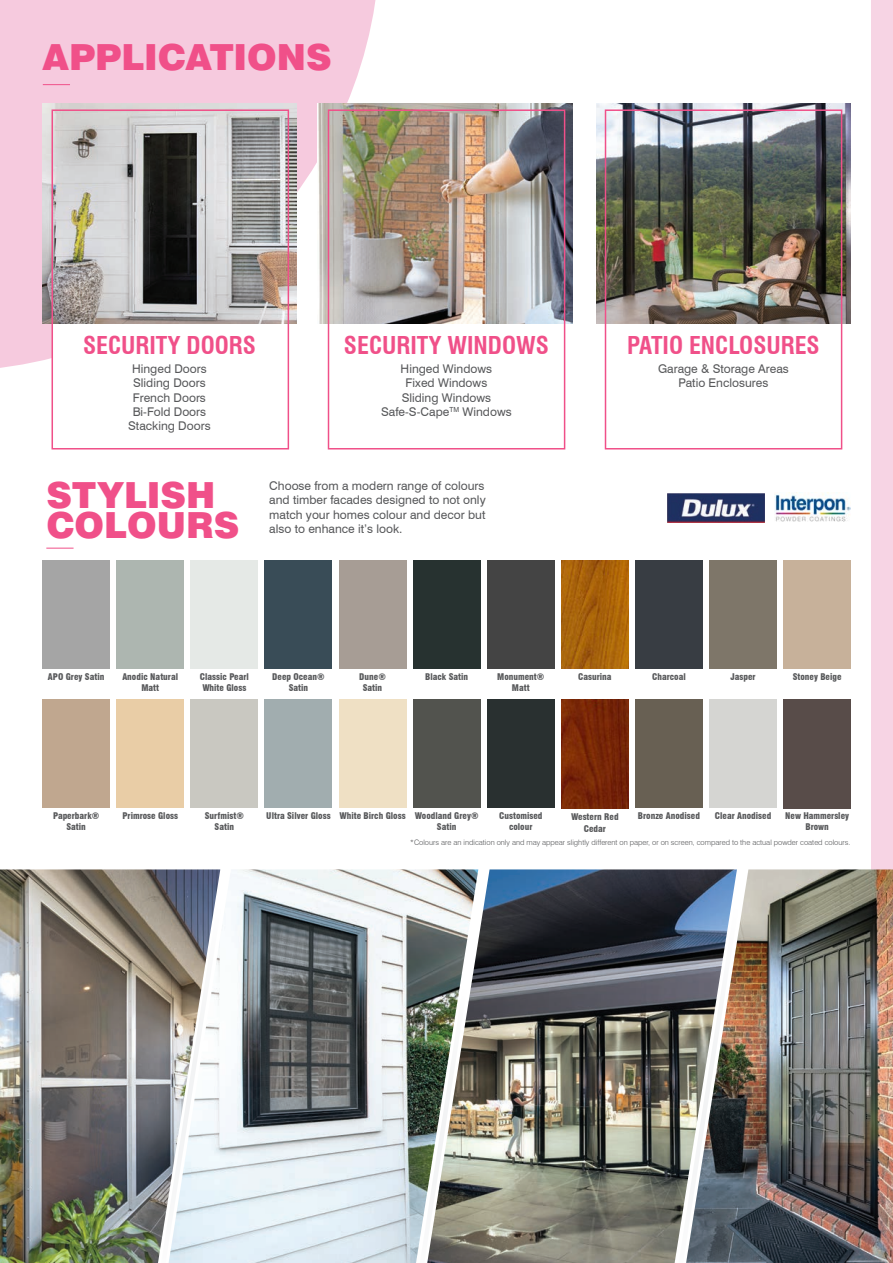
<style>
.page{position:relative;width:893px;height:1263px;background:#fff}
.page>*{position:absolute;margin:0;border:0;box-sizing:border-box;transform-origin:0 0}
.t1{font:900 36px/30px "Swiss 721";color:#f05089}
.t2{font:700 condensed 24px "Swiss 721 BT";color:#f05089}
.t3{font:12px/14.4px "Swiss 721 BT";color:#57585a;text-align:center}
.t4{font:900 condensed 9px/10.8px "Swiss 721 BT";color:#57585a;text-align:center}
.t5{font:300 7.5px "Swiss 721 BT";color:#57585a}
</style>
<div class="page">
<div style="left:872px;top:0;width:21px;height:1263px;background:#f7d4e4"></div>
<img style="left:0;top:869px;width:169px;height:394px">
<img style="left:741px;top:869px;width:152px;height:394px">
<img style="left:169px;top:869px;width:258px;height:394px">
<img style="left:427px;top:869px;width:310px;height:394px">
<svg style="left:155px;top:905px;width:69px;height:358px"></svg>
<img style="left:673px;top:905px;width:68px;height:358px">
<img style="left:414px;top:986px;width:56px;height:277px">
<svg style="left:0;top:0;width:380px;height:371px;background:#f6d0e1"></svg>
<div style="left:328px;top:110px;width:236px;height:339px;background:#fff"></div>
<div style="left:52px;top:110px;width:236px;height:339px;background:#fff"></div>
<img style="left:596px;top:104px;width:255px;height:219px">
<img style="left:318px;top:104px;width:254px;height:219px">
<img style="left:42px;top:104px;width:255px;height:219px">
<div style="left:52px;top:109px;width:237px;height:340px;border:2px solid #f05089"></div>
<div style="left:328px;top:109px;width:237px;height:340px;border:2px solid #f05089"></div>
<div style="left:605px;top:109px;width:237px;height:340px;border:2px solid #f05089"></div>
<svg style="left:43px;top:84px;width:27px;height:1px"></svg>
<svg style="left:46px;top:548px;width:28px;height:1px"></svg>
<div style="left:43px;top:560px;width:67px;height:109px;background:#a5a5a5"></div>
<img style="left:561px;top:560px;width:67px;height:109px">
<div style="left:117px;top:560px;width:67px;height:109px;background:#adb6b0"></div>
<img style="left:561px;top:700px;width:67px;height:108px">
<div style="left:191px;top:560px;width:67px;height:109px;background:#e5e9e6"></div>
<div style="left:265px;top:560px;width:67px;height:109px;background:#394c57"></div>
<div style="left:339px;top:560px;width:67px;height:109px;background:#a79d95"></div>
<div style="left:413px;top:560px;width:67px;height:109px;background:#273230"></div>
<div style="left:635px;top:560px;width:67px;height:109px;background:#383d43"></div>
<div style="left:487px;top:560px;width:67px;height:109px;background:#444"></div>
<div style="left:709px;top:560px;width:68px;height:109px;background:#7e7669"></div>
<div style="left:43px;top:700px;width:67px;height:108px;background:#c0a78f"></div>
<div style="left:117px;top:700px;width:67px;height:108px;background:#e9cda6"></div>
<div style="left:191px;top:700px;width:67px;height:108px;background:#c9c8c1"></div>
<div style="left:265px;top:700px;width:67px;height:108px;background:#a1adaf"></div>
<div style="left:339px;top:700px;width:67px;height:108px;background:#efe0c4"></div>
<div style="left:413px;top:700px;width:67px;height:108px;background:#52534e"></div>
<div style="left:635px;top:700px;width:67px;height:108px;background:#686053"></div>
<div style="left:487px;top:700px;width:67px;height:108px;background:#293030"></div>
<div style="left:709px;top:700px;width:68px;height:108px;background:#d5d5d2"></div>
<div style="left:783px;top:700px;width:68px;height:108px;background:#584c49"></div>
<img style="left:668px;top:494px;width:96px;height:29px">
<img style="left:774px;top:493px;width:77px;height:29px">
<h1 class="t1" style="left:42px;top:45px;width:291px">APPLICATIONS</h1>
<h2 class="t2" style="left:83px;top:336px;width:174px">SECURITY DOORS</h2>
<h2 class="t2" style="left:627px;top:336px;width:194px">PATIO ENCLOSURES</h2>
<h2 class="t2" style="left:344px;top:336px;width:206px">SECURITY WINDOWS</h2>
<h3 class="t3" style="left:128px;top:362px;width:84px">Hinged Doors<br>Sliding Doors<br>French Doors<br>Bi-Fold Doors<br>Stacking Doors</h3>
<h3 class="t3" style="left:658px;top:362px;width:132px">Garage &amp; Storage Areas<br>Patio Enclosures</h3>
<h3 class="t3" style="left:381px;top:362px;width:132px">Hinged Windows<br>Fixed Windows<br>Sliding Windows<br>Safe-S-Cape<sup>TM</sup> Windows</h3>
<h1 class="t1" style="left:46px;top:483px;width:194px">STYLISH<br>COLOURS</h1>
<h3 class="t3" style="left:269px;top:479px;width:218px;text-align:justify">Choose from a modern range of colours and timber facades designed to not only match your homes colour and decor but also to enhance it’s look.</h3>
<p class="t4" style="left:200px;top:672px;width:51px;text-align:left">Classic Pearl<br>White Gloss</p>
<p class="t4" style="left:272px;top:672px;width:54px">Deep Ocean®<br>Satin</p>
<p class="t4" style="left:359px;top:672px;width:28px">Dune®<br>Satin</p>
<p class="t4" style="left:425px;top:672px;width:45px">Black Satin</p>
<p class="t4" style="left:652px;top:672px;width:35px">Charcoal</p>
<p class="t4" style="left:497px;top:672px;width:49px">Monument®<br>Matt</p>
<p class="t4" style="left:730px;top:672px;width:27px">Jasper</p>
<p class="t4" style="left:793px;top:672px;width:50px">Stoney Beige</p>
<p class="t4" style="left:48px;top:672px;width:58px">APO Grey Satin</p>
<p class="t4" style="left:122px;top:672px;width:57px">Anodic Natural</p>
<p class="t4" style="left:578px;top:672px;width:35px">Casurina</p>
<p class="t4" style="left:141px;top:683px;width:19px">Matt</p>
<p class="t4" style="left:53px;top:811px;width:48px">Paperbark®<br>Satin</p>
<p class="t4" style="left:122px;top:811px;width:57px">Primrose Gloss</p>
<p class="t4" style="left:205px;top:811px;width:40px">Surfmist®<br>Satin</p>
<p class="t4" style="left:437px;top:811px;width:43px;text-align:left;text-indent:-171px">Ultra Silver Gloss White Birch Gloss Woodland Grey®<br>Satin</p>
<p class="t4" style="left:638px;top:811px;width:64px">Bronze Anodised</p>
<p class="t4" style="left:499px;top:811px;width:45px">Customised colour</p>
<p class="t4" style="left:715px;top:811px;width:58px">Clear Anodised</p>
<p class="t4" style="left:785px;top:811px;width:65px">New Hammersley<br>Brown</p>
<p class="t4" style="left:571px;top:811px;width:49px;line-height:11.9px">Western Red<br>Cedar</p>
<p class="t5" style="left:410px;top:839px;width:442px">*Colours are an indication only and may appear slightly different on paper, or on screen, compared to the actual powder coated colours.</p>
</div>
